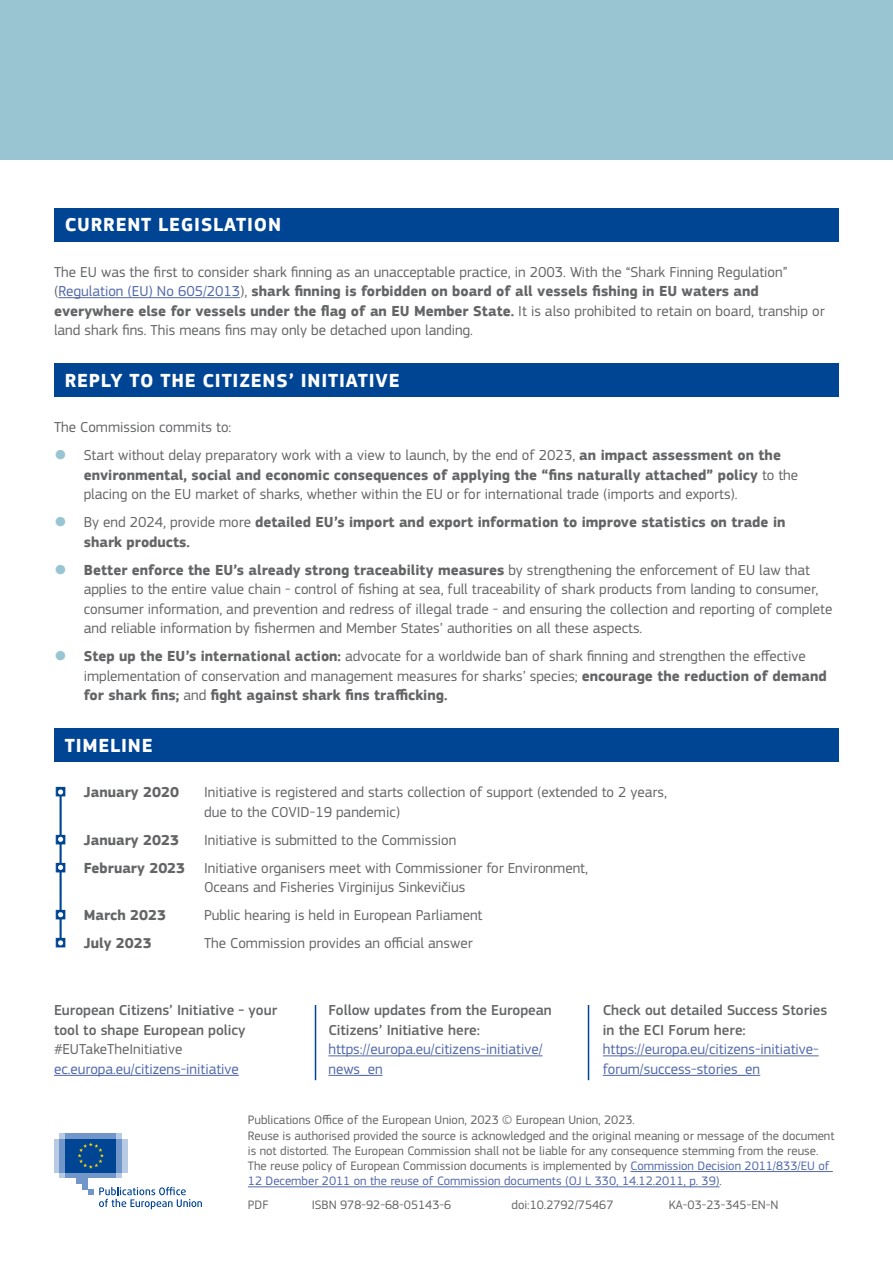
<style>
.page{position:relative;width:893px;height:1263px;background:#fff}
.page>*{position:absolute;margin:0;border:0;box-sizing:border-box;transform-origin:0 0}
.sect_title{font:700 19.5px "EC Square Sans Pro";letter-spacing:.04em;color:#fff}
.t1{font:15px/19.5px "EC Square Sans Pro";color:#646567}
.t2{font:500 15px/19.5px "EC Square Sans Pro";color:#646567}
.t3{font:700 15px/19.5px "EC Square Sans Pro";color:#646567}
.t4{font:15px/19.5px "EC Square Sans Pro";color:#5168aa}
.t5{font:12.75px/15.3px "EC Square Sans Pro";color:#646567}
.s1{color:#5168aa}
.s2{font-weight:700}
.s3{font-weight:700;color:#98c5d1}
.s4{color:#98c5d1}
.s5{font-weight:400}
.s6{font-weight:400;color:#004494}
.s7{font-weight:400;color:#5168aa}
.s8{font-weight:500;color:#646567}
</style>
<div class="page">
<div style="left:54px;top:207px;width:785px;height:34px;background:#004494"></div>
<hr style="left:58px;top:297px;width:182px;height:1px;background:#5168aa">
<div style="left:54px;top:363px;width:785px;height:34px;background:#004494"></div>
<div style="left:54px;top:728px;width:785px;height:34px;background:#004494"></div>
<hr style="left:54px;top:1075px;width:185px;height:1px;background:#5168aa">
<hr style="left:328px;top:1055px;width:215px;height:1px;background:#5168aa">
<hr style="left:328px;top:1075px;width:55px;height:1px;background:#5168aa">
<hr style="left:603px;top:1055px;width:216px;height:1px;background:#5168aa">
<hr style="left:603px;top:1075px;width:157px;height:1px;background:#5168aa">
<div style="left:60px;top:1172px;width:62px;height:6px;background:#b8cbe4"></div>
<div style="left:60px;top:1133px;width:62px;height:5px;background:#b8cbe4"></div>
<div style="left:65px;top:1133px;width:51px;height:5px;background:#7197ca"></div>
<div style="left:65px;top:1172px;width:51px;height:6px;background:#7197ca"></div>
<div style="left:116px;top:1138px;width:6px;height:34px;background:#7197ca"></div>
<div style="left:122px;top:1138px;width:5px;height:34px;background:#b8cbe4"></div>
<div style="left:60px;top:1138px;width:5px;height:34px;background:#7197ca"></div>
<div style="left:54px;top:1138px;width:6px;height:34px;background:#b8cbe4"></div>
<div style="left:77px;top:1172px;width:11px;height:12px;background:#7197ca"></div>
<div style="left:82px;top:1172px;width:6px;height:17px;background:#7197ca"></div>
<div style="left:65px;top:1138px;width:51px;height:34px;background:#004494"></div>
<svg style="left:78px;top:1142px;width:26px;height:27px"></svg>
<svg style="left:88px;top:1187px;width:114px;height:22px"></svg>
<hr style="left:630px;top:1171px;width:203px;height:1px;background:#5168aa">
<hr style="left:248px;top:1186px;width:471px;height:1px;background:#5168aa">
<div style="left:0;top:0;width:893px;height:159px;background:#98c5d1"></div>
<hr style="left:60px;top:793px;width:2px;height:153px;background:#004494">
<svg style="left:59px;top:865px;width:3px;height:5px"></svg>
<hr style="left:315px;top:1005px;width:1px;height:75px;background:#004494">
<hr style="left:588px;top:1005px;width:1px;height:75px;background:#004494">
<h3 class="sect_title" style="left:65px;top:213px;width:218px">CURRENT LEGISLATION</h3>
<p class="t1" style="left:54px;top:262px;width:772px">The EU was the first to consider shark finning as an unacceptable practice, in 2003. With the “Shark Finning Regulation” (<span class="s1">Regulation (EU) No 605/2013</span>), <span class="s2">shark finning is forbidden on board of all vessels fishing in EU waters and everywhere else for vessels under the flag of an EU Member State.</span> It is also prohibited to retain on board, tranship or land shark fins. This means fins may only be detached upon landing.</p>
<h3 class="sect_title" style="left:65px;top:368px;width:336px">REPLY TO THE CITIZENS’ INITIATIVE</h3>
<p class="t1" style="left:54px;top:417px;width:179px">The Commission commits to:</p>
<p class="t1" style="left:84px;top:445px;width:716px;text-indent:-30px"><span class="s3">●</span> Start without delay preparatory work with a view to launch, by the end of 2023, <span class="s2">an impact assessment on the environmental, social and economic consequences of applying the “fins naturally attached” policy</span> to the placing on the EU market of sharks, whether within the EU or for international trade (imports and exports).</p>
<p class="t3" style="left:84px;top:513px;width:703px;text-indent:-30px"><span class="s4">●</span> <span class="s5">By end 2024, provide more</span> detailed EU’s import and export information to improve statistics on trade in shark products.</p>
<p class="t1" style="left:84px;top:560px;width:750px;text-indent:-30px"><span class="s3">●</span> <span class="s2">Better enforce the EU’s already strong traceability measures</span> by strengthening the enforcement of EU law that applies to the entire value chain - control of fishing at sea, full traceability of shark products from landing to consumer, consumer information, and prevention and redress of illegal trade - and ensuring the collection and reporting of complete and reliable information by fishermen and Member States’ authorities on all these aspects.</p>
<p class="t1" style="left:84px;top:646px;width:745px;text-indent:-30px"><span class="s3">●</span> <span class="s2">Step up the EU’s international action:</span> advocate for a worldwide ban of shark finning and strengthen the effective implementation of conservation and management measures for sharks’ species; <span class="s2">encourage the reduction of demand for shark fins;</span> and <span class="s2">fight against shark fins trafficking.</span></p>
<h3 class="sect_title" style="left:65px;top:733px;width:89px">TIMELINE</h3>
<p class="t3" style="left:54px;top:783px;width:126px"><span class="s6">■</span> January 2020</p>
<p class="t1" style="left:204px;top:782px;width:464px">Initiative is registered and starts collection of support (extended to 2 years, due to the COVID-19 pandemic)</p>
<p class="t3" style="left:54px;top:830px;width:126px"><span class="s6">■</span> January 2023</p>
<p class="t1" style="left:204px;top:830px;width:254px">Initiative is submitted to the Commission</p>
<p class="t3" style="left:54px;top:858px;width:133px"><span class="s6">■</span> February 2023</p>
<p class="t1" style="left:204px;top:858px;width:386px">Initiative organisers meet with Commissioner for Environment,<br>Oceans and Fisheries Virginijus Sinkevičius</p>
<p class="t3" style="left:54px;top:906px;width:113px"><span class="s6">■</span> March 2023</p>
<p class="t1" style="left:204px;top:905px;width:280px">Public hearing is held in European Parliament</p>
<p class="t3" style="left:54px;top:934px;width:99px"><span class="s6">■</span> July 2023</p>
<p class="t1" style="left:204px;top:933px;width:270px">The Commission provides an official answer</p>
<p class="t2" style="left:54px;top:1001px;width:225px">European Citizens’ Initiative - your tool to shape European policy <span class="s5">#EUTakeTheInitiative </span><span class="s7">ec.europa.eu/citizens-initiative</span></p>
<p class="t2" style="left:328px;top:1001px;width:225px">Follow updates from the European<br>Citizens’ Initiative here: <span class="s7">https://europa.eu/citizens-initiative/ news_en</span></p>
<p class="t4" style="left:603px;top:1000px;width:226px"><span class="s8">Check out detailed Success Stories in the ECI Forum here: </span>https://europa.eu/citizens-initiative&shy;forum/success-stories_en</p>
<p class="t5" style="left:248px;top:1112px;width:588px">Publications Office of the European Union, 2023 © European Union, 2023.<br>Reuse is authorised provided the source is acknowledged and the original meaning or message of the document is not distorted. The European Commission shall not be liable for any consequence stemming from the reuse.<br>The reuse policy of European Commission documents is implemented by <span class="s1">Commission Decision 2011/833/EU of 12 December 2011 on the reuse of Commission documents (OJ L 330, 14.12.2011, p. 39)</span>.</p>
<p class="t5" style="left:248px;top:1197px;width:22px">PDF</p>
<p class="t5" style="left:312px;top:1197px;width:141px">ISBN 978-92-68-05143-6</p>
<p class="t5" style="left:512px;top:1197px;width:103px">doi:10.2792/75467</p>
<p class="t5" style="left:669px;top:1197px;width:111px">KA-03-23-345-EN-N</p>
</div>
